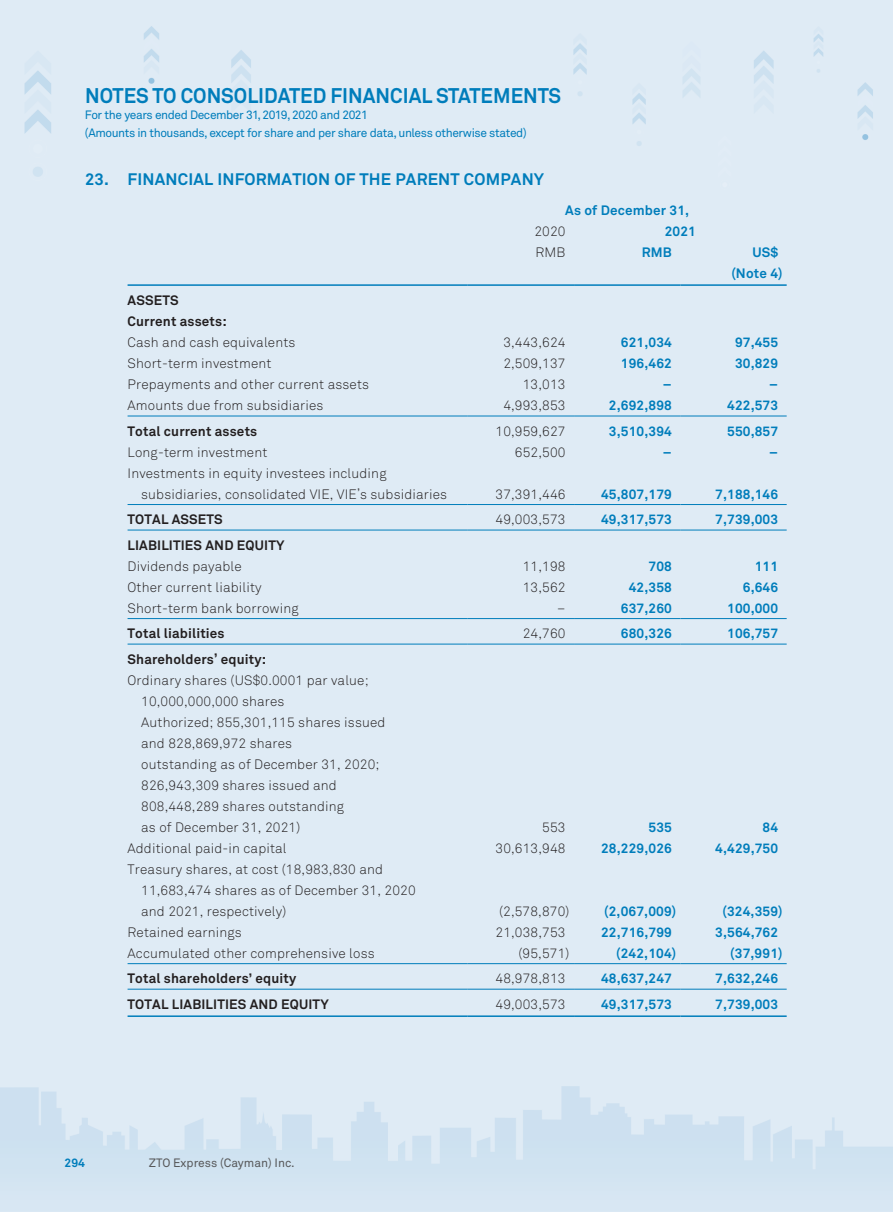
<style>
.page{position:relative;width:893px;height:1212px;background:#fff}
.page>*{position:absolute;margin:0;border:0;box-sizing:border-box;transform-origin:0 0}
.t1{font:700 21px "Akkurat Pro";color:#007dbb;scale:.95 1}
.t2{font:700 16.5px "Akkurat Pro";letter-spacing:.01em;color:#007dbb}
.t3{font:13.5px/21px "Akkurat Light Pro";letter-spacing:.01em;color:#231f20}
.t4{font:700 13.5px/21px "Akkurat Pro";letter-spacing:.01em;color:#007dbb}
.t5{font:700 13.5px/21px "Akkurat Pro";letter-spacing:.01em;color:#231f20}
.t6{font:12px/18px "Akkurat Pro";letter-spacing:-.035em;color:#007dbb}
.t7{font:12px "Akkurat Pro";color:#57585a}
.t8{font:700 12px "Akkurat Pro";color:#007dbb}
</style>
<div class="page">
<hr style="left:128px;top:284px;width:340px;height:2px;background:#007dbb">
<hr style="left:468px;top:284px;width:106px;height:2px;background:#007dbb">
<hr style="left:574px;top:284px;width:106px;height:2px;background:#007dbb">
<hr style="left:680px;top:284px;width:107px;height:2px;background:#007dbb">
<hr style="left:128px;top:416px;width:340px;height:1px;background:#007dbb">
<hr style="left:468px;top:416px;width:106px;height:1px;background:#007dbb">
<hr style="left:574px;top:416px;width:106px;height:1px;background:#007dbb">
<hr style="left:680px;top:416px;width:107px;height:1px;background:#007dbb">
<hr style="left:128px;top:504px;width:340px;height:1px;background:#007dbb">
<hr style="left:468px;top:504px;width:106px;height:1px;background:#007dbb">
<hr style="left:574px;top:504px;width:106px;height:1px;background:#007dbb">
<hr style="left:680px;top:504px;width:107px;height:1px;background:#007dbb">
<hr style="left:128px;top:530px;width:340px;height:1px;background:#007dbb">
<hr style="left:468px;top:530px;width:106px;height:1px;background:#007dbb">
<hr style="left:574px;top:530px;width:106px;height:1px;background:#007dbb">
<hr style="left:680px;top:530px;width:107px;height:1px;background:#007dbb">
<hr style="left:128px;top:618px;width:340px;height:1px;background:#007dbb">
<hr style="left:468px;top:618px;width:106px;height:1px;background:#007dbb">
<hr style="left:574px;top:618px;width:106px;height:1px;background:#007dbb">
<hr style="left:680px;top:618px;width:107px;height:1px;background:#007dbb">
<hr style="left:128px;top:644px;width:340px;height:1px;background:#007dbb">
<hr style="left:468px;top:644px;width:106px;height:1px;background:#007dbb">
<hr style="left:574px;top:644px;width:106px;height:1px;background:#007dbb">
<hr style="left:680px;top:644px;width:107px;height:1px;background:#007dbb">
<hr style="left:128px;top:963px;width:340px;height:1px;background:#007dbb">
<hr style="left:468px;top:963px;width:106px;height:1px;background:#007dbb">
<hr style="left:574px;top:963px;width:106px;height:1px;background:#007dbb">
<hr style="left:680px;top:963px;width:107px;height:1px;background:#007dbb">
<hr style="left:128px;top:989px;width:340px;height:1px;background:#007dbb">
<hr style="left:468px;top:989px;width:106px;height:1px;background:#007dbb">
<hr style="left:574px;top:989px;width:106px;height:1px;background:#007dbb">
<hr style="left:680px;top:989px;width:107px;height:1px;background:#007dbb">
<hr style="left:128px;top:1015px;width:340px;height:2px;background:#007dbb">
<hr style="left:468px;top:1015px;width:106px;height:2px;background:#007dbb">
<hr style="left:574px;top:1015px;width:106px;height:2px;background:#007dbb">
<hr style="left:680px;top:1015px;width:107px;height:2px;background:#007dbb">
<h1 class="t1" style="left:85px;top:83px;width:503px">NOTES TO CONSOLIDATED FINANCIAL STATEMENTS</h1>
<p class="t6" style="left:85px;top:106px;width:443px">For the years ended December 31, 2019, 2020 and 2021<br>(Amounts in thousands, except for share and per share data, unless otherwise stated)</p>
<p class="t2" style="left:85px;top:169px;width:461px">23. FINANCIAL INFORMATION OF THE PARENT COMPANY</p>
<p class="t4" style="left:565px;top:200px;width:125px">As of December 31,</p>
<p class="t3" style="left:534px;top:221px;width:33px">2020</p>
<p class="t4" style="left:665px;top:221px;width:33px">2021</p>
<p class="t3" style="left:536px;top:242px;width:31px">RMB</p>
<p class="t4" style="left:642px;top:242px;width:32px">RMB</p>
<p class="t4" style="left:731px;top:242px;width:53px;text-indent:21px">US$ (Note 4)</p>
<p class="t5" style="left:128px;top:290px;width:101px">ASSETS<br>Current assets:</p>
<p class="t3" style="left:128px;top:332px;width:169px">Cash and cash equivalents</p>
<p class="t3" style="left:503px;top:332px;width:64px">3,443,624</p>
<p class="t4" style="left:621px;top:332px;width:53px">621,034</p>
<p class="t4" style="left:735px;top:332px;width:45px">97,455</p>
<p class="t3" style="left:128px;top:353px;width:145px">Short-term investment</p>
<p class="t3" style="left:503px;top:353px;width:64px">2,509,137</p>
<p class="t4" style="left:621px;top:353px;width:53px">196,462</p>
<p class="t4" style="left:735px;top:353px;width:45px">30,829</p>
<p class="t3" style="left:128px;top:374px;width:243px">Prepayments and other current assets</p>
<p class="t3" style="left:523px;top:374px;width:44px">13,013</p>
<p class="t4" style="left:663px;top:374px;width:10px">–</p>
<p class="t4" style="left:769px;top:374px;width:10px">–</p>
<p class="t3" style="left:128px;top:395px;width:197px">Amounts due from subsidiaries</p>
<p class="t3" style="left:503px;top:395px;width:64px">4,993,853</p>
<p class="t4" style="left:609px;top:395px;width:64px">2,692,898</p>
<p class="t4" style="left:727px;top:395px;width:53px">422,573</p>
<p class="t5" style="left:128px;top:421px;width:131px">Total current assets</p>
<p class="t3" style="left:496px;top:421px;width:72px">10,959,627</p>
<p class="t4" style="left:609px;top:421px;width:64px">3,510,394</p>
<p class="t4" style="left:727px;top:421px;width:53px">550,857</p>
<p class="t3" style="left:128px;top:442px;width:141px">Long-term investment</p>
<p class="t3" style="left:515px;top:442px;width:52px">652,500</p>
<p class="t4" style="left:663px;top:442px;width:10px">–</p>
<p class="t4" style="left:769px;top:442px;width:10px">–</p>
<p class="t3" style="left:141px;top:463px;width:307px;text-indent:-14px">Investments in equity investees including subsidiaries, consolidated VIE, VIE’s subsidiaries</p>
<p class="t3" style="left:496px;top:484px;width:72px">37,391,446</p>
<p class="t4" style="left:601px;top:484px;width:72px">45,807,179</p>
<p class="t4" style="left:715px;top:484px;width:64px">7,188,146</p>
<p class="t5" style="left:128px;top:509px;width:97px">TOTAL ASSETS</p>
<p class="t3" style="left:496px;top:509px;width:72px">49,003,573</p>
<p class="t4" style="left:601px;top:509px;width:72px">49,317,573</p>
<p class="t4" style="left:715px;top:509px;width:64px">7,739,003</p>
<p class="t5" style="left:128px;top:535px;width:158px">LIABILITIES AND EQUITY</p>
<p class="t3" style="left:128px;top:556px;width:116px">Dividends payable</p>
<p class="t3" style="left:523px;top:556px;width:44px">11,198</p>
<p class="t4" style="left:648px;top:556px;width:25px">708</p>
<p class="t4" style="left:755px;top:556px;width:25px">111</p>
<p class="t3" style="left:128px;top:577px;width:136px">Other current liability</p>
<p class="t3" style="left:523px;top:577px;width:44px">13,562</p>
<p class="t4" style="left:629px;top:577px;width:45px">42,358</p>
<p class="t4" style="left:743px;top:577px;width:37px">6,646</p>
<p class="t3" style="left:128px;top:598px;width:173px">Short-term bank borrowing</p>
<p class="t3" style="left:557px;top:598px;width:10px">–</p>
<p class="t4" style="left:621px;top:598px;width:53px">637,260</p>
<p class="t4" style="left:727px;top:598px;width:53px">100,000</p>
<p class="t5" style="left:128px;top:623px;width:99px">Total liabilities</p>
<p class="t3" style="left:523px;top:623px;width:44px">24,760</p>
<p class="t4" style="left:621px;top:623px;width:53px">680,326</p>
<p class="t4" style="left:727px;top:623px;width:53px">106,757</p>
<p class="t5" style="left:128px;top:649px;width:140px">Shareholders’ equity:</p>
<p class="t3" style="left:141px;top:670px;width:246px;text-indent:-14px">Ordinary shares (US$0.0001 par value;<br>10,000,000,000 shares<br>Authorized; 855,301,115 shares issued and 828,869,972 shares<br>outstanding as of December 31, 2020;<br>826,943,309 shares issued and<br>808,448,289 shares outstanding<br>as of December 31, 2021)</p>
<p class="t3" style="left:542px;top:817px;width:25px">553</p>
<p class="t4" style="left:648px;top:817px;width:25px">535</p>
<p class="t4" style="left:763px;top:817px;width:17px">84</p>
<p class="t3" style="left:128px;top:838px;width:161px">Additional paid-in capital</p>
<p class="t3" style="left:496px;top:838px;width:72px">30,613,948</p>
<p class="t4" style="left:601px;top:838px;width:72px">28,229,026</p>
<p class="t4" style="left:715px;top:838px;width:64px">4,429,750</p>
<p class="t3" style="left:141px;top:859px;width:276px;text-indent:-14px">Treasury shares, at cost (18,983,830 and<br>11,683,474 shares as of December 31, 2020 and 2021, respectively)</p>
<p class="t3" style="left:499px;top:901px;width:72px">(2,578,870)</p>
<p class="t4" style="left:604px;top:901px;width:74px">(2,067,009)</p>
<p class="t4" style="left:722px;top:901px;width:62px">(324,359)</p>
<p class="t3" style="left:128px;top:922px;width:116px">Retained earnings</p>
<p class="t3" style="left:496px;top:922px;width:72px">21,038,753</p>
<p class="t4" style="left:601px;top:922px;width:72px">22,716,799</p>
<p class="t4" style="left:715px;top:922px;width:64px">3,564,762</p>
<p class="t3" style="left:128px;top:943px;width:249px">Accumulated other comprehensive loss</p>
<p class="t3" style="left:519px;top:943px;width:52px">(95,571)</p>
<p class="t4" style="left:616px;top:943px;width:62px">(242,104)</p>
<p class="t4" style="left:730px;top:943px;width:54px">(37,991)</p>
<p class="t5" style="left:128px;top:968px;width:170px">Total shareholders’ equity</p>
<p class="t3" style="left:496px;top:968px;width:72px">48,978,813</p>
<p class="t4" style="left:601px;top:968px;width:72px">48,637,247</p>
<p class="t4" style="left:715px;top:968px;width:64px">7,632,246</p>
<p class="t5" style="left:128px;top:994px;width:203px">TOTAL LIABILITIES AND EQUITY</p>
<p class="t3" style="left:496px;top:994px;width:72px">49,003,573</p>
<p class="t4" style="left:601px;top:994px;width:72px">49,317,573</p>
<p class="t4" style="left:715px;top:994px;width:64px">7,739,003</p>
<p class="t8" style="left:65px;top:1156px;width:22px">294</p>
<p class="t7" style="left:149px;top:1156px;width:147px">ZTO Express (Cayman) Inc.</p>
</div>
